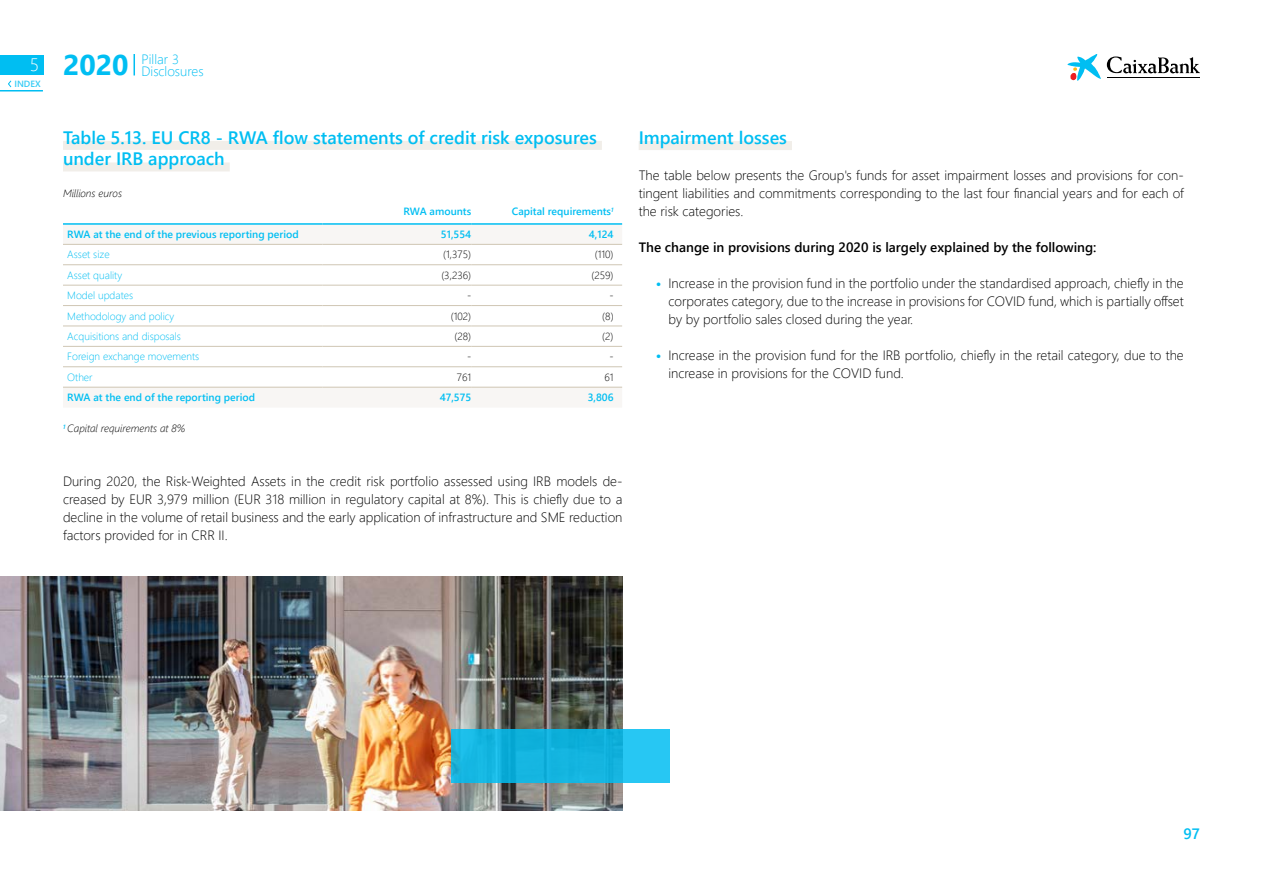
<style>
.page{position:relative;width:1263px;height:893px;background:#fff}
.page>*{position:absolute;margin:0;border:0;box-sizing:border-box;transform-origin:0 0}
.t1{font:700 28.5px "Segoe UI";color:#00bef2}
.t2{font:600 18px/21.6px "Segoe UI";color:#00bef2}
.t3{font:600 15px "Segoe UI";color:#00bef2}
.t4{font:300 13.5px/18px "Segoe UI";color:#000;text-align:justify}
.t5{font:600 13.5px "Segoe UI";color:#000}
.t6{font:300 13.5px/12px "Segoe UI";color:#00bef2}
.t7{font:600 10.5px "Segoe UI";color:#00bef2}
.t8{font:300 10.5px "Segoe UI";color:#00bef2}
.t9{font:300 10.5px "Segoe UI";color:#000}
.t10{font:italic 300 10.5px "Segoe UI";color:#000}
.t11{font:600 9px "Segoe UI";color:#33cbf5}
.s1{font-weight:300;font-size:18px;color:#fff}
.s2{font-weight:700;color:#00bef2}
</style>
<div class="page">
<svg style="left:134px;top:54px;width:1px;height:21px"></svg>
<div style="left:0;top:55px;width:43px;height:20px;background:#00bef2"></div>
<svg style="left:1067px;top:54px;width:34px;height:27px"></svg>
<svg style="left:1107px;top:57px;width:93px;height:16px"></svg>
<hr style="left:1107px;top:77px;width:93px;height:1px;background:#000">
<hr style="left:0;top:90px;width:43px;height:2px;background:#00bef2">
<svg style="left:8px;top:80px;width:4px;height:8px"></svg>
<img style="left:0;top:576px;width:622px;height:234px">
<div style="left:63px;top:141px;width:539px;height:9px;background:#f1eee9"></div>
<div style="left:63px;top:162px;width:167px;height:9px;background:#f1eee9"></div>
<svg style="left:63px;top:225px;width:559px;height:182px"></svg>
<hr style="left:63px;top:244px;width:259px;height:1px;background:#cfc6b4">
<hr style="left:63px;top:264px;width:259px;height:1px;background:#cfc6b4">
<hr style="left:63px;top:285px;width:259px;height:1px;background:#cfc6b4">
<hr style="left:63px;top:305px;width:259px;height:1px;background:#cfc6b4">
<hr style="left:63px;top:326px;width:259px;height:1px;background:#cfc6b4">
<hr style="left:63px;top:346px;width:259px;height:1px;background:#cfc6b4">
<hr style="left:63px;top:366px;width:259px;height:1px;background:#cfc6b4">
<hr style="left:322px;top:244px;width:149px;height:1px;background:#cfc6b4">
<hr style="left:322px;top:264px;width:149px;height:1px;background:#cfc6b4">
<hr style="left:322px;top:285px;width:149px;height:1px;background:#cfc6b4">
<hr style="left:322px;top:305px;width:149px;height:1px;background:#cfc6b4">
<hr style="left:322px;top:326px;width:149px;height:1px;background:#cfc6b4">
<hr style="left:322px;top:346px;width:149px;height:1px;background:#cfc6b4">
<hr style="left:322px;top:366px;width:149px;height:1px;background:#cfc6b4">
<hr style="left:471px;top:244px;width:151px;height:1px;background:#cfc6b4">
<hr style="left:471px;top:264px;width:151px;height:1px;background:#cfc6b4">
<hr style="left:471px;top:285px;width:151px;height:1px;background:#cfc6b4">
<hr style="left:471px;top:305px;width:151px;height:1px;background:#cfc6b4">
<hr style="left:471px;top:326px;width:151px;height:1px;background:#cfc6b4">
<hr style="left:471px;top:346px;width:151px;height:1px;background:#cfc6b4">
<hr style="left:471px;top:366px;width:151px;height:1px;background:#cfc6b4">
<hr style="left:63px;top:387px;width:259px;height:1px;background:#cfc6b4">
<hr style="left:322px;top:387px;width:149px;height:1px;background:#cfc6b4">
<hr style="left:471px;top:387px;width:151px;height:1px;background:#cfc6b4">
<hr style="left:63px;top:223px;width:259px;height:2px;background:#00bef2">
<hr style="left:322px;top:223px;width:149px;height:2px;background:#00bef2">
<hr style="left:471px;top:223px;width:151px;height:2px;background:#00bef2">
<div style="left:639px;top:141px;width:153px;height:9px;background:#f1eee9"></div>
<svg style="left:451px;top:729px;width:218px;height:54px;background:#16b7e2"></svg>
<h1 class="t1" style="left:30px;top:38px;width:100px"><span class="s1">5</span> 2020</h1>
<p class="t11" style="left:14px;top:75px;width:28px">INDEX</p>
<p class="t6" style="left:142px;top:52px;width:64px">Pillar 3<br>Disclosures</p>
<h2 class="t2" style="left:63px;top:125px;width:535px">Table 5.13. EU CR8 - RWA flow statements of credit risk exposures under IRB approach</h2>
<p class="t10" style="left:63px;top:183px;width:61px">Millions euros</p>
<p class="t7" style="left:403px;top:202px;width:69px">RWA amounts</p>
<p class="t7" style="left:512px;top:202px;width:103px">Capital requirements<sup>1</sup></p>
<p class="t7" style="left:67px;top:224px;width:233px">RWA at the end of the previous reporting period</p>
<p class="t7" style="left:441px;top:224px;width:32px">51,554</p>
<p class="t7" style="left:589px;top:224px;width:26px">4,124</p>
<p class="t8" style="left:67px;top:245px;width:44px">Asset size</p>
<p class="t9" style="left:443px;top:245px;width:30px">(1,375)</p>
<p class="t9" style="left:595px;top:245px;width:20px">(110)</p>
<p class="t8" style="left:67px;top:265px;width:56px">Asset quality</p>
<p class="t9" style="left:441px;top:265px;width:31px">(3,236)</p>
<p class="t9" style="left:591px;top:265px;width:24px">(259)</p>
<p class="t8" style="left:67px;top:286px;width:67px">Model updates</p>
<p class="t9" style="left:467px;top:286px;width:6px">-</p>
<p class="t9" style="left:609px;top:286px;width:6px">-</p>
<p class="t8" style="left:67px;top:306px;width:109px">Methodology and policy</p>
<p class="t9" style="left:451px;top:306px;width:22px">(102)</p>
<p class="t9" style="left:602px;top:306px;width:13px">(8)</p>
<p class="t8" style="left:67px;top:326px;width:115px">Acquisitions and disposals</p>
<p class="t9" style="left:454px;top:326px;width:18px">(28)</p>
<p class="t9" style="left:602px;top:326px;width:13px">(2)</p>
<p class="t8" style="left:67px;top:347px;width:134px">Foreign exchange movements</p>
<p class="t9" style="left:467px;top:347px;width:6px">-</p>
<p class="t9" style="left:609px;top:347px;width:6px">-</p>
<p class="t8" style="left:67px;top:367px;width:27px">Other</p>
<p class="t9" style="left:457px;top:367px;width:16px">761</p>
<p class="t9" style="left:604px;top:367px;width:11px">61</p>
<p class="t7" style="left:67px;top:388px;width:189px">RWA at the end of the reporting period</p>
<p class="t7" style="left:440px;top:388px;width:33px">47,575</p>
<p class="t7" style="left:588px;top:388px;width:27px">3,806</p>
<p class="t10" style="left:63px;top:418px;width:124px"><sup>1</sup> Capital requirements at 8%</p>
<p class="t4" style="left:63px;top:471px;width:561px">During 2020, the Risk-Weighted Assets in the credit risk portfolio assessed using IRB models de&shy;creased by EUR 3,979 million (EUR 318 million in regulatory capital at 8%). This is chiefly due to a decline in the volume of retail business and the early application of infrastructure and SME reduction factors provided for in CRR II.</p>
<h2 class="t2" style="left:639px;top:125px;width:150px">Impairment losses</h2>
<p class="t4" style="left:639px;top:165px;width:547px">The table below presents the Group's funds for asset impairment losses and provisions for con&shy;tingent liabilities and commitments corresponding to the last four financial years and for each of the risk categories.</p>
<p class="t5" style="left:639px;top:234px;width:459px">The change in provisions during 2020 is largely explained by the following:</p>
<p class="t4" style="left:668px;top:273px;width:517px;text-indent:-13px"><span class="s2">•</span> Increase in the provision fund in the portfolio under the standardised approach, chiefly in the corporates category, due to the increase in provisions for COVID fund, which is partially offset by by portfolio sales closed during the year.</p>
<p class="t4" style="left:668px;top:345px;width:517px;text-indent:-13px"><span class="s2">•</span> Increase in the provision fund for the IRB portfolio, chiefly in the retail category, due to the increase in provisions for the COVID fund.</p>
<p class="t3" style="left:1183px;top:819px;width:18px">97</p>
</div>
